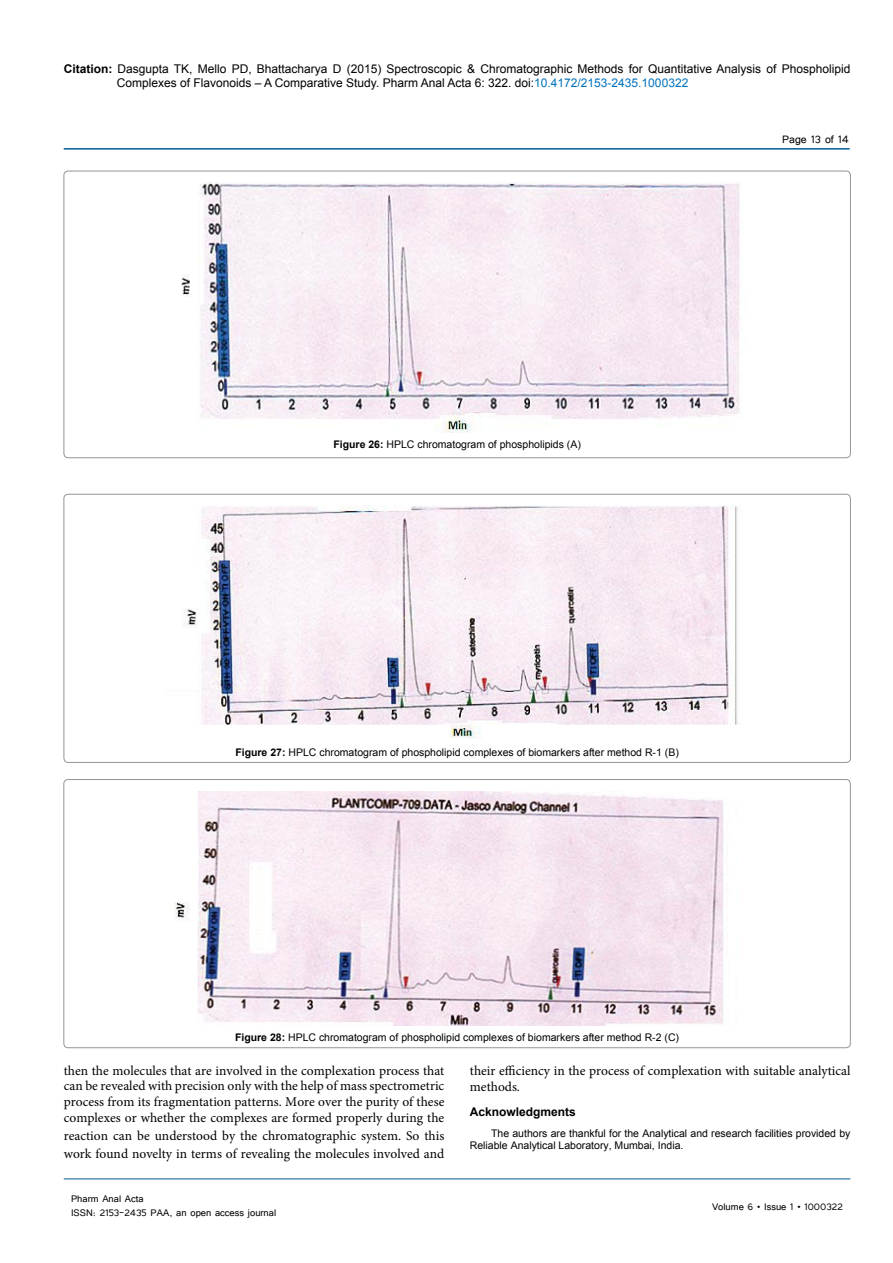
<style>
.page{position:relative;width:893px;height:1263px;background:#fff}
.page>*{position:absolute;margin:0;border:0;box-sizing:border-box;transform-origin:0 0}
.t1{font:13.5px/15.8px "Minion Pro";color:#000}
.t2{font:13.5px "Tunga";color:#000}
.t3{font:12px/14.4px "Arial";color:#000}
.t4{font:12px/14.4px "Tunga";color:#000}
.t5{font:700 12px "Arial";color:#000}
.t6{font:10.5px/12.6px "Arial";color:#000}
.s1{font-weight:700}
.s2{color:#0072bc}
</style>
<div class="page">
<hr style="left:64px;top:148px;width:786px;height:2px;background:#005a96">
<hr style="left:64px;top:1179px;width:786px;height:1px;background:#005a96">
<img style="left:181px;top:183px;width:559px;height:249px">
<img style="left:183px;top:506px;width:556px;height:232px">
<img style="left:174px;top:791px;width:549px;height:234px">
<p class="t3" style="left:117px;top:61px;width:735px;text-indent:-53px"><span class="s1">Citation:</span> Dasgupta TK, Mello PD, Bhattacharya D (2015) Spectroscopic &amp; Chromatographic Methods for Quantitative Analysis of Phospholipid<br>Complexes of Flavonoids – A Comparative Study. Pharm Anal Acta 6: 322. doi:<span class="s2">10.4172/2153-2435.1000322</span></p>
<p class="t6" style="left:333px;top:438px;width:249px"><span class="s1">Figure 26:</span> HPLC chromatogram of phospholipids (A)</p>
<p class="t2" style="left:782px;top:131px;width:68px">Page 13 of 14</p>
<p class="t6" style="left:235px;top:746px;width:445px"><span class="s1">Figure 27:</span> HPLC chromatogram of phospholipid complexes of biomarkers after method R-1 (B)</p>
<p class="t6" style="left:235px;top:1031px;width:446px"><span class="s1">Figure 28:</span> HPLC chromatogram of phospholipid complexes of biomarkers after method R-2 (C)</p>
<p class="t1" style="left:64px;top:1062px;width:382px;text-align:justify">then the molecules that are involved in the complexation process that can be revealed with precision only with the help of mass spectrometric process from its fragmentation patterns. More over the purity of these complexes or whether the complexes are formed properly during the</p>
<p class="t1" style="left:64px;top:1126px;width:382px;line-height:18px">reaction can be understood by the chromatographic system. So this work found novelty in terms of revealing the molecules involved and</p>
<p class="t1" style="left:470px;top:1062px;width:382px;line-height:16.2px">their efficiency in the process of complexation with suitable analytical methods.</p>
<p class="t5" style="left:470px;top:1103px;width:108px">Acknowledgments</p>
<p class="t6" style="left:470px;top:1127px;width:382px;text-indent:21px">The authors are thankful for the Analytical and research facilities provided by<br>Reliable Analytical Laboratory, Mumbai, India.</p>
<p class="t4" style="left:71px;top:1190px;width:207px">Pharm Anal Acta<br>ISSN: 2153-2435 PAA, an open access journal</p>
<p class="t4" style="left:712px;top:1199px;width:132px">Volume 6 • Issue 1 • 1000322</p>
</div>
